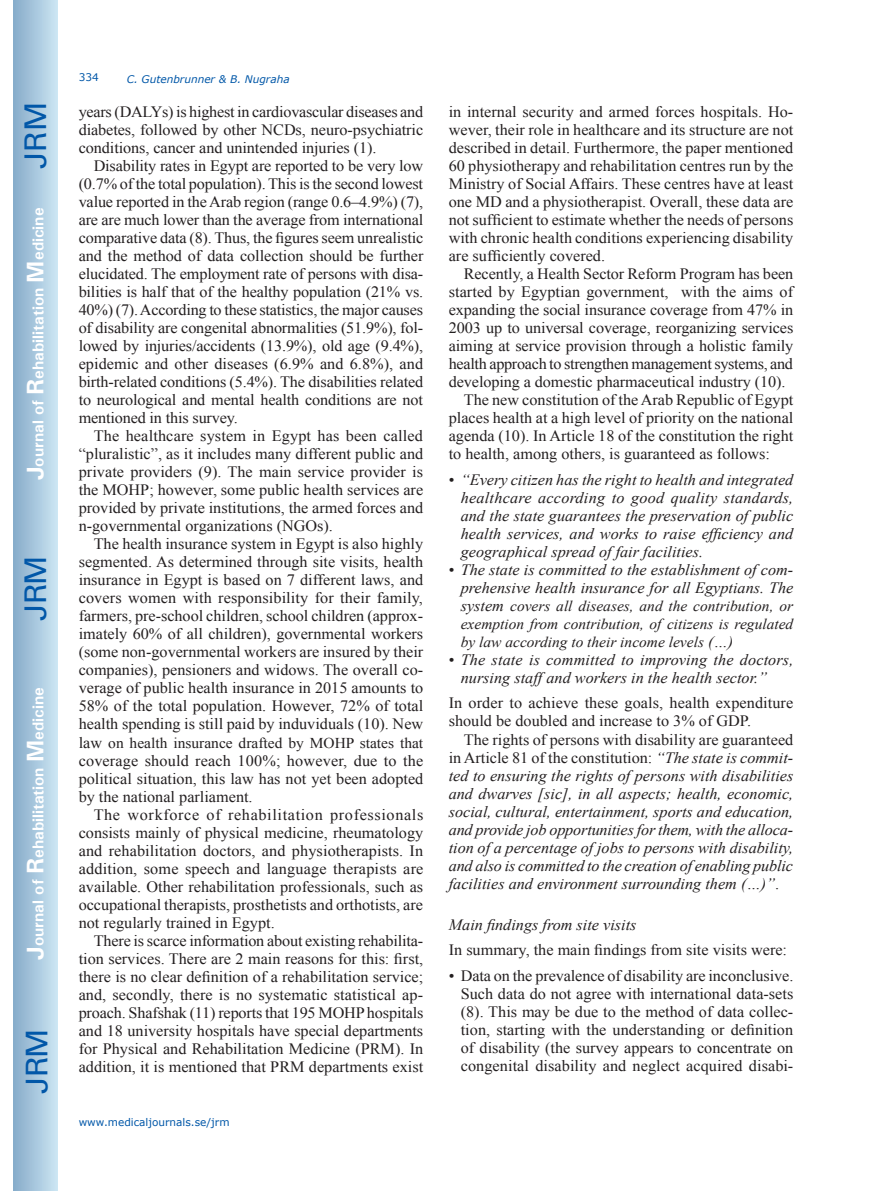
<style>
.page{position:relative;width:872px;height:1191px;background:#fff}
.page>*{position:absolute;margin:0;border:0;box-sizing:border-box;transform-origin:0 0}
.t1{font:30px "Univers";letter-spacing:-.03em;color:#0157a8}
.t2{font:15.75px/18px "Times New Roman";color:#231f20;text-align:justify}
.t3{font:italic 15.75px/18px "Times New Roman";color:#231f20;text-align:justify}
.t4{font:700 15.75px "Univers";color:#fff}
.t5{font:15.75px "Times New Roman";letter-spacing:-.02em;color:#231f20}
.t6{font:italic 15px/18px "Times New Roman";color:#231f20;text-align:justify}
.t7{font:15px "Times New Roman";color:#231f20}
.t8{font:10.5px "Verdana";color:#0157a8}
.t9{font:italic 10.5px "Verdana";color:#0157a8}
.s1{font-size:24px}
.s2{font-size:15.75px}
.s3{font-style:normal}
</style>
<div class="page">
<div style="left:14px;top:0;width:43px;height:1191px;background:linear-gradient(to right,#88acca,#cbe5f2)"></div>
<h1 class="t1" style="left:18px;top:169px;width:68px;rotate:-90deg">JRM</h1>
<p class="t4" style="left:28px;top:480px;width:274px;rotate:-90deg"><span class="s1">J</span>ournal of <span class="s1">R</span>ehabilitation <span class="s1">M</span>edicine</p>
<h1 class="t1" style="left:18px;top:620px;width:67px;rotate:-90deg">JRM</h1>
<p class="t4" style="left:28px;top:959px;width:274px;rotate:-90deg"><span class="s1">J</span>ournal of <span class="s1">R</span>ehabilitation <span class="s1">M</span>edicine</p>
<h1 class="t1" style="left:19px;top:1093px;width:67px;rotate:-90deg">JRM</h1>
<p class="t8" style="left:79px;top:70px;width:22px">334</p>
<p class="t9" style="left:127px;top:72px;width:164px">C. Gutenbrunner &amp; B. Nugraha</p>
<p class="t2" style="left:79px;top:103px;width:346px">years (DALYs) is highest in cardiovascular diseases and diabetes, followed by other NCDs, neuro-psychiatric conditions, cancer and unintended injuries (1).</p>
<p class="t2" style="left:79px;top:157px;width:346px;text-indent:15px">Disability rates in Egypt are reported to be very low (0.7% of the total population). This is the second lowest value reported in the Arab region (range 0.6–4.9%) (7), are are much lower than the average from international comparative data (8). Thus, the figures seem unrealistic and the method of data collection should be further elucidated. The employment rate of persons with disa&shy;bilities is half that of the healthy population (21% vs.<br>40%) (7). According to these statistics, the major causes of disability are congenital abnormalities (51.9%), fol&shy;lowed by injuries/accidents (13.9%), old age (9.4%), epidemic and other diseases (6.9% and 6.8%), and birth-related conditions (5.4%). The disabilities related to neurological and mental health conditions are not mentioned in this survey.</p>
<p class="t2" style="left:79px;top:427px;width:346px;text-indent:15px">The healthcare system in Egypt has been called “pluralistic”, as it includes many different public and private providers (9). The main service provider is the MOHP; however, some public health services are provided by private institutions, the armed forces and n-governmental organizations (NGOs).</p>
<p class="t2" style="left:79px;top:535px;width:346px;text-indent:15px">The health insurance system in Egypt is also highly segmented. As determined through site visits, health insurance in Egypt is based on 7 different laws, and covers women with responsibility for their family, farmers, pre-school children, school children (approx&shy;imately 60% of all children), governmental workers (some non-governmental workers are insured by their companies), pensioners and widows. The overall co&shy;verage of public health insurance in 2015 amounts to 58% of the total population. However, 72% of total health spending is still paid by induviduals (10). New</p>
<p class="t7" style="left:79px;top:732px;width:346px"><span class="s2">law</span> on health insurance drafted by MOHP states that</p>
<p class="t2" style="left:79px;top:751px;width:346px">coverage should reach 100%; however, due to the political situation, this law has not yet been adopted by the national parliament.</p>
<p class="t2" style="left:79px;top:805px;width:346px;text-indent:15px">The workforce of rehabilitation professionals consists mainly of physical medicine, rheumatology and rehabilitation doctors, and physiotherapists. In addition, some speech and language therapists are available. Other rehabilitation professionals, such as occupational therapists, prosthetists and orthotists, are not regularly trained in Egypt.</p>
<p class="t2" style="left:79px;top:931px;width:346px;text-indent:15px">There is scarce information about existing rehabilita&shy;tion services. There are 2 main reasons for this: first, there is no clear definition of a rehabilitation service; and, secondly, there is no systematic statistical ap&shy;proach. Shafshak (11) reports that 195 MOHP hospitals and 18 university hospitals have special departments for Physical and Rehabilitation Medicine (PRM). In addition, it is mentioned that PRM departments exist</p>
<p class="t8" style="left:79px;top:1114px;width:152px">www.medicaljournals.se/jrm</p>
<p class="t2" style="left:449px;top:103px;width:346px">in internal security and armed forces hospitals. Ho&shy;wever, their role in healthcare and its structure are not described in detail. Furthermore, the paper mentioned 60 physiotherapy and rehabilitation centres run by the Ministry of Social Affairs. These centres have at least one MD and a physiotherapist. Overall, these data are not sufficient to estimate whether the needs of persons with chronic health conditions experiencing disability are sufficiently covered.</p>
<p class="t2" style="left:464px;top:265px;width:331px">Recently, a Health Sector Reform Program has been</p>
<p class="t2" style="left:449px;top:283px;width:346px">started by Egyptian government, with the aims of</p>
<p class="t2" style="left:449px;top:301px;width:346px">expanding the social insurance coverage from 47% in</p>
<p class="t2" style="left:449px;top:319px;width:346px">2003 up to universal coverage, reorganizing services</p>
<p class="t2" style="left:449px;top:337px;width:346px">aiming at service provision through a holistic family</p>
<p class="t5" style="left:449px;top:353px;width:346px">health approach to strengthen management systems, and</p>
<p class="t2" style="left:449px;top:373px;width:338px">developing a domestic pharmaceutical industry (10).</p>
<p class="t2" style="left:464px;top:391px;width:331px">The new constitution of the Arab Republic of Egypt</p>
<p class="t2" style="left:449px;top:409px;width:346px">places health at a high level of priority on the national</p>
<p class="t2" style="left:449px;top:427px;width:346px">agenda (10). In Article 18 of the constitution the right</p>
<p class="t2" style="left:449px;top:445px;width:323px">to health, among others, is guaranteed as follows:</p>
<p class="t3" style="left:461px;top:470px;width:334px;text-indent:-12px"><span class="s3">•</span> “Every citizen has the right to health and integrated healthcare according to good quality standards, and the state guarantees the preservation of public health services, and works to raise efficiency and geographical spread of fair facilities.</p>
<p class="t3" style="left:449px;top:560px;width:346px;text-align:right"><span class="s3">•</span> The state is committed to the establishment of com&shy;prehensive health insurance for all Egyptians. The</p>
<p class="t6" style="left:461px;top:596px;width:334px"><span class="s2">system</span> covers all diseases, and the contribution, or exemption from contribution, of citizens is regulated by law according to their income levels <span class="s2">(…)</span></p>
<p class="t3" style="left:461px;top:650px;width:334px;text-indent:-12px"><span class="s3">•</span> The state is committed to improving the doctors, nursing staff and workers in the health sector.”</p>
<p class="t2" style="left:449px;top:694px;width:346px">In order to achieve these goals, health expenditure should be doubled and increase to 3% of GDP.</p>
<p class="t3" style="left:449px;top:730px;width:346px;text-indent:15px"><span class="s3">The rights of persons with disability are guaranteed in Article 81 of the constitution:</span> “The state is commit&shy;ted to ensuring the rights of persons with disabilities and dwarves [sic], in all aspects; health, economic, social, cultural, entertainment, sports and education, and provide job opportunities for them, with the alloca&shy;tion of a percentage of jobs to persons with disability, and also is committed to the creation of enabling public facilities and environment surrounding them (…)”<span class="s3">.</span></p>
<p class="t3" style="left:449px;top:915px;width:189px">Main findings from site visits</p>
<p class="t2" style="left:449px;top:941px;width:340px">In summary, the main findings from site visits were:</p>
<p class="t2" style="left:461px;top:966px;width:334px;text-indent:-12px">• Data on the prevalence of disability are inconclusive.<br>Such data do not agree with international data-sets (8). This may be due to the method of data collec&shy;tion, starting with the understanding or definition of disability (the survey appears to concentrate on congenital disability and neglect acquired disabi-</p>
</div>
